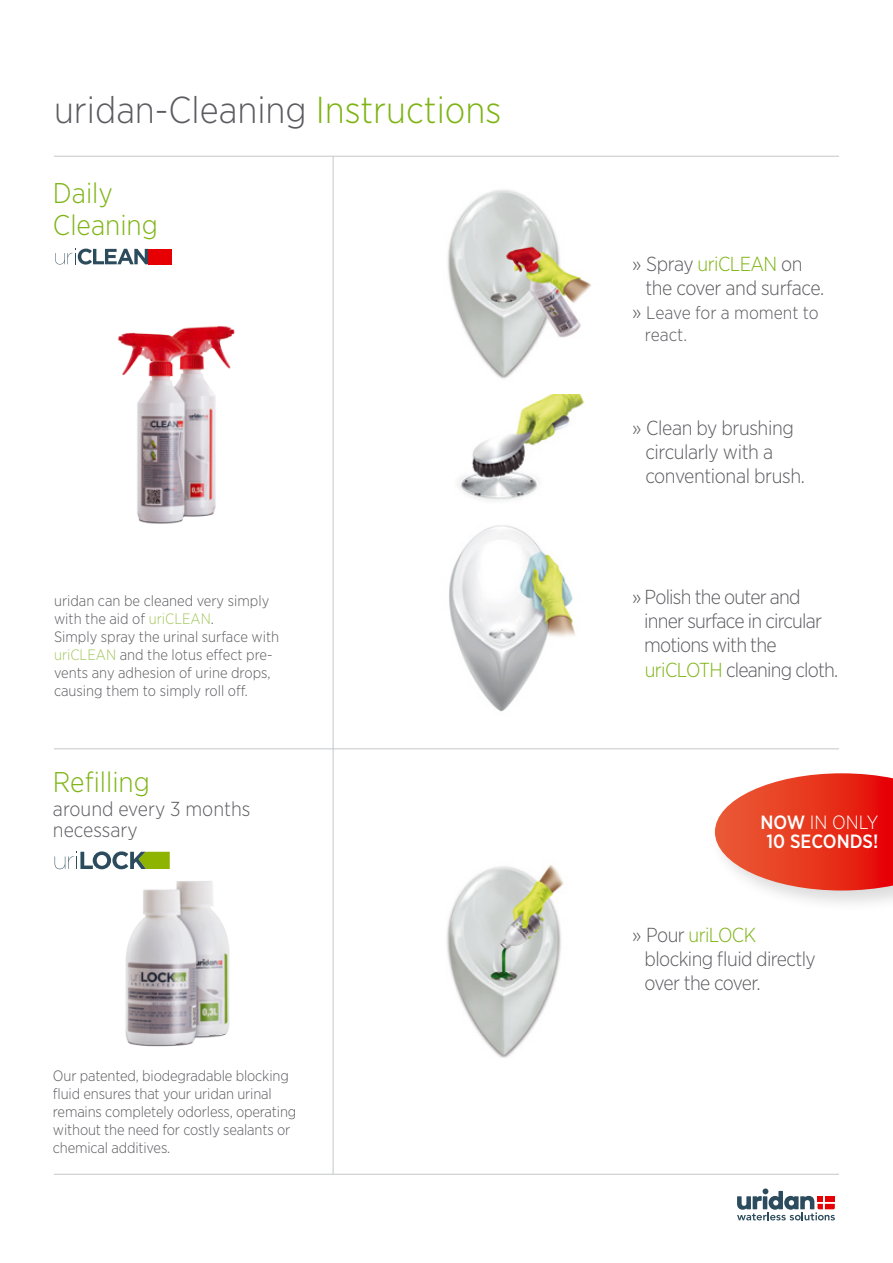
<style>
.page{position:relative;width:893px;height:1263px;background:#fff}
.page>*{position:absolute;margin:0;border:0;box-sizing:border-box;transform-origin:0 0}
.t1{font:300 37.5px "Gotham Narrow";color:#5c5b60}
.t2{font:300 28.5px "Gotham Narrow";color:#7eb414}
.t3{font:300 20.25px "Gotham Narrow";letter-spacing:-.03em;color:#5c5b60}
.t4{font:300 20.25px "Gotham Narrow";color:#5c5b60}
.t5{font:300 20.25px "Gotham Narrow";letter-spacing:-.03em;color:#7eb414}
.t6{font:500 19.2px "Gotham Narrow";color:#fff}
.t7{font:300 19.2px "Gotham Narrow";color:#fff}
.t8{font:300 18px "Gotham Narrow";color:#5c5b60}
.Absatzformat_2{font:300 15px/18px "Gotham Narrow";letter-spacing:-.01em;color:#5c5b60}
.s1{color:#7eb414}
.s2{color:#a2c65d}
.s3{font-size:20.25px}
.s4{font-weight:500}
.s5{color:#5c5b60}
</style>
<div class="page">
<svg style="left:737px;top:1188px;width:98px;height:32px"></svg>
<img style="left:447px;top:865px;width:117px;height:193px">
<hr style="left:333px;top:157px;width:1px;height:1017px;background:#c3c6c8">
<img style="left:449px;top:525px;width:126px;height:187px">
<img style="left:458px;top:394px;width:126px;height:107px">
<img style="left:447px;top:190px;width:144px;height:189px">
<hr style="left:54px;top:1174px;width:785px;height:1px;background:#c3c6c8">
<hr style="left:54px;top:748px;width:785px;height:1px;background:#c3c6c8">
<hr style="left:54px;top:156px;width:785px;height:1px;background:#c3c6c8">
<div style="left:710px;top:767px;width:183px;height:146px;background:#0e0a10;opacity:.15"></div>
<svg style="left:715px;top:773px;width:178px;height:117px;background:#ea513f"></svg>
<img style="left:118px;top:325px;width:117px;height:199px">
<div style="left:148px;top:249px;width:23px;height:15px;background:#e60004"></div>
<svg style="left:55px;top:249px;width:93px;height:16px"></svg>
<img style="left:100px;top:869px;width:130px;height:178px">
<svg style="left:55px;top:851px;width:115px;height:18px"></svg>
<p class="t1" style="left:54px;top:87px;width:449px">uridan-Cleaning <span class="s1">Instructions</span></p>
<p class="t2" style="left:53px;top:176px;width:62px">Daily</p>
<p class="t2" style="left:53px;top:207px;width:106px">Cleaning</p>
<p class="Absatzformat_2" style="left:54px;top:591px;width:217px">uridan can be cleaned very simply with the aid of <span class="s2">uriCLEAN</span>.</p>
<p class="Absatzformat_2" style="left:54px;top:627px;width:227px">Simply spray the urinal surface with <span class="s2">uriCLEAN</span> and the lotus effect pre&shy;vents any adhesion of urine drops, causing them to simply roll off.</p>
<p class="t2" style="left:53px;top:765px;width:98px">Refilling</p>
<p class="t4" style="left:53px;top:797px;width:199px">around every 3 months</p>
<p class="t4" style="left:53px;top:818px;width:86px">necessary</p>
<p class="Absatzformat_2" style="left:53px;top:1066px;width:237px">Our patented, biodegradable blocking</p>
<p class="Absatzformat_2" style="left:53px;top:1084px;width:245px">fluid ensures that your uridan urinal remains completely odorless, operating without the need for costly sealants or chemical additives.</p>
<p class="t3" style="left:632px;top:251px;width:172px">» Spray <span class="s1">uriCLEAN</span> on</p>
<p class="t3" style="left:645px;top:275px;width:180px">the cover and surface.</p>
<p class="t8" style="left:632px;top:302px;width:188px"><span class="s3">»</span> Leave for a moment to</p>
<p class="t8" style="left:645px;top:323px;width:44px">react.</p>
<p class="t3" style="left:632px;top:415px;width:163px">» Clean by brushing</p>
<p class="t3" style="left:645px;top:439px;width:129px">circularly with a</p>
<p class="t3" style="left:645px;top:464px;width:161px">conventional brush.</p>
<p class="t3" style="left:632px;top:584px;width:170px">» Polish the outer and</p>
<p class="t3" style="left:644px;top:609px;width:179px">inner surface in circular</p>
<p class="t3" style="left:644px;top:633px;width:134px">motions with the</p>
<p class="t3" style="left:645px;top:657px;width:195px"><span class="s1">uriCLOTH</span> cleaning cloth.</p>
<p class="t7" style="left:760px;top:810px;width:119px"><span class="s4">NOW</span> IN ONLY</p>
<p class="t6" style="left:766px;top:829px;width:113px">10 SECONDS!</p>
<p class="t5" style="left:632px;top:922px;width:125px"><span class="s5">» Pour</span> uriLOCK</p>
<p class="t3" style="left:645px;top:946px;width:173px">blocking fluid directly</p>
<p class="t3" style="left:645px;top:971px;width:117px">over the cover.</p>
</div>
